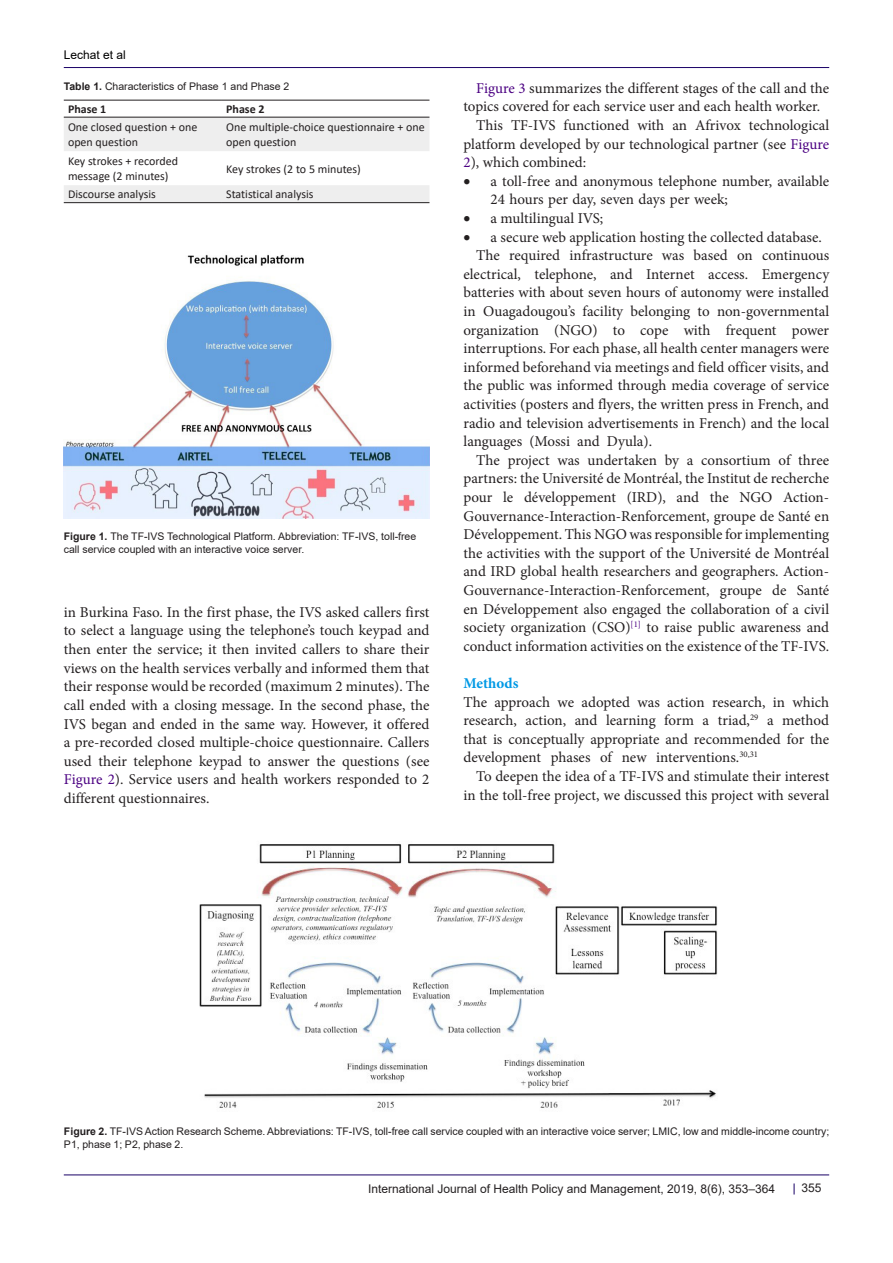
<style>
.page{position:relative;width:893px;height:1263px;background:#fff}
.page>*{position:absolute;margin:0;border:0;box-sizing:border-box;transform-origin:0 0}
.t1{font:15px/18.6px "Minion Pro";color:#231f20;text-align:justify}
.heading_1{font:700 15px "Minion Pro";color:#0099e5}
.t2{font:12px/15px "Calibri";color:#231f20}
.t3{font:12px "Arial";color:#231f20}
.t4{font:700 12px "Calibri";color:#231f20}
.t5{font:12px "Arial";color:#000001}
.t6{font:10.5px/13.5px "Arial";color:#231f20}
.s1{font-weight:700}
.s2{color:#4b0082}
</style>
<div class="page">
<hr style="left:64px;top:67px;width:765px;height:1px;background:#190066">
<hr style="left:64px;top:1175px;width:765px;height:1px;background:#190066">
<img style="left:64px;top:254px;width:365px;height:264px">
<svg style="left:64px;top:118px;width:365px;height:84px"></svg>
<hr style="left:64px;top:100px;width:158px;height:1px;background:#231f20">
<hr style="left:222px;top:100px;width:207px;height:1px;background:#231f20">
<hr style="left:64px;top:117px;width:158px;height:1px;background:#231f20">
<hr style="left:222px;top:117px;width:207px;height:1px;background:#231f20">
<hr style="left:64px;top:202px;width:158px;height:1px;background:#231f20">
<hr style="left:222px;top:202px;width:207px;height:1px;background:#231f20">
<img style="left:200px;top:844px;width:517px;height:264px">
<p class="t5" style="left:64px;top:46px;width:64px">Lechat et al</p>
<p class="t6" style="left:64px;top:79px;width:227px"><span class="s1">Table 1.</span> Characteristics of Phase 1 and Phase 2</p>
<p class="t4" style="left:68px;top:101px;width:40px">Phase 1</p>
<p class="t4" style="left:226px;top:101px;width:40px">Phase 2</p>
<p class="t2" style="left:68px;top:120px;width:131px">One closed question + one open question</p>
<p class="t2" style="left:226px;top:120px;width:200px">One multiple-choice questionnaire + one open question</p>
<p class="t2" style="left:68px;top:153px;width:111px">Key strokes + recorded message (2 minutes)</p>
<p class="t2" style="left:226px;top:161px;width:136px">Key strokes (2 to 5 minutes)</p>
<p class="t2" style="left:68px;top:186px;width:89px">Discourse analysis</p>
<p class="t2" style="left:226px;top:186px;width:89px">Statistical analysis</p>
<p class="t6" style="left:64px;top:529px;width:354px"><span class="s1">Figure 1.</span> The TF-IVS Technological Platform. Abbreviation: TF-IVS, toll-free call service coupled with an interactive voice server.</p>
<p class="t1" style="left:64px;top:603px;width:367px">in Burkina Faso. In the first phase, the IVS asked callers first to select a language using the telephone’s touch keypad and then enter the service; it then invited callers to share their views on the health services verbally and informed them that their response would be recorded (maximum 2 minutes). The call ended with a closing message. In the second phase, the IVS began and ended in the same way. However, it offered a pre-recorded closed multiple-choice questionnaire. Callers used their telephone keypad to answer the questions (see <span class="s2">Figure 2</span>). Service users and health workers responded to 2 different questionnaires.</p>
<p class="t1" style="left:463px;top:79px;width:367px;text-indent:13px"><span class="s2">Figure 3</span> summarizes the different stages of the call and the topics covered for each service user and each health worker.</p>
<p class="t1" style="left:463px;top:116px;width:367px;text-indent:13px">This TF-IVS functioned with an Afrivox technological platform developed by our technological partner (see <span class="s2">Figure 2</span>), which combined:</p>
<p class="t1" style="left:490px;top:172px;width:340px;text-indent:-27px">• a toll-free and anonymous telephone number, available<br>24 hours per day, seven days per week;</p>
<p class="t1" style="left:463px;top:209px;width:141px">• a multilingual IVS;</p>
<p class="t1" style="left:463px;top:228px;width:360px">• a secure web application hosting the collected database.</p>
<p class="t1" style="left:463px;top:246px;width:367px;text-indent:13px">The required infrastructure was based on continuous electrical, telephone, and Internet access. Emergency batteries with about seven hours of autonomy were installed in Ouagadougou’s facility belonging to non-governmental organization (NGO) to cope with frequent power interruptions. For each phase, all health center managers were informed beforehand via meetings and field officer visits, and the public was informed through media coverage of service activities (posters and flyers, the written press in French, and radio and television advertisements in French) and the local languages (Mossi and Dyula).</p>
<p class="t1" style="left:463px;top:451px;width:367px;text-indent:13px">The project was undertaken by a consortium of three partners: the Université de Montréal, the Institut de recherche pour le développement (IRD), and the NGO Action-Gouvernance-Interaction-Renforcement, groupe de Santé en Développement. This NGO was responsible for implementing the activities with the support of the Université de Montréal and IRD global health researchers and geographers. Action-Gouvernance-Interaction-Renforcement, groupe de Santé en Développement also engaged the collaboration of a civil society organization (CSO)<sup>[1]</sup> to raise public awareness and conduct information activities on the existence of the TF-IVS.</p>
<p class="heading_1" style="left:463px;top:673px;width:56px">Methods</p>
<p class="t1" style="left:463px;top:693px;width:367px">The approach we adopted was action research, in which research, action, and learning form a triad,<sup>29</sup> a method that is conceptually appropriate and recommended for the development phases of new interventions.<sup>30,31</sup></p>
<p class="t1" style="left:463px;top:767px;width:367px;text-align:right">To deepen the idea of a TF-IVS and stimulate their interest in the toll-free project, we discussed this project with several</p>
<p class="t6" style="left:64px;top:1124px;width:767px"><span class="s1">Figure 2.</span> TF-IVS Action Research Scheme. Abbreviations: TF-IVS, toll-free call service coupled with an interactive voice server; LMIC, low and middle-income country;<br>P1, phase 1; P2, phase 2.</p>
<p class="t3" style="left:368px;top:1180px;width:408px">International Journal of Health Policy and Management, 2019, 8(6), 353–364</p>
<p class="t3" style="left:801px;top:1180px;width:22px">355</p>
</div>
